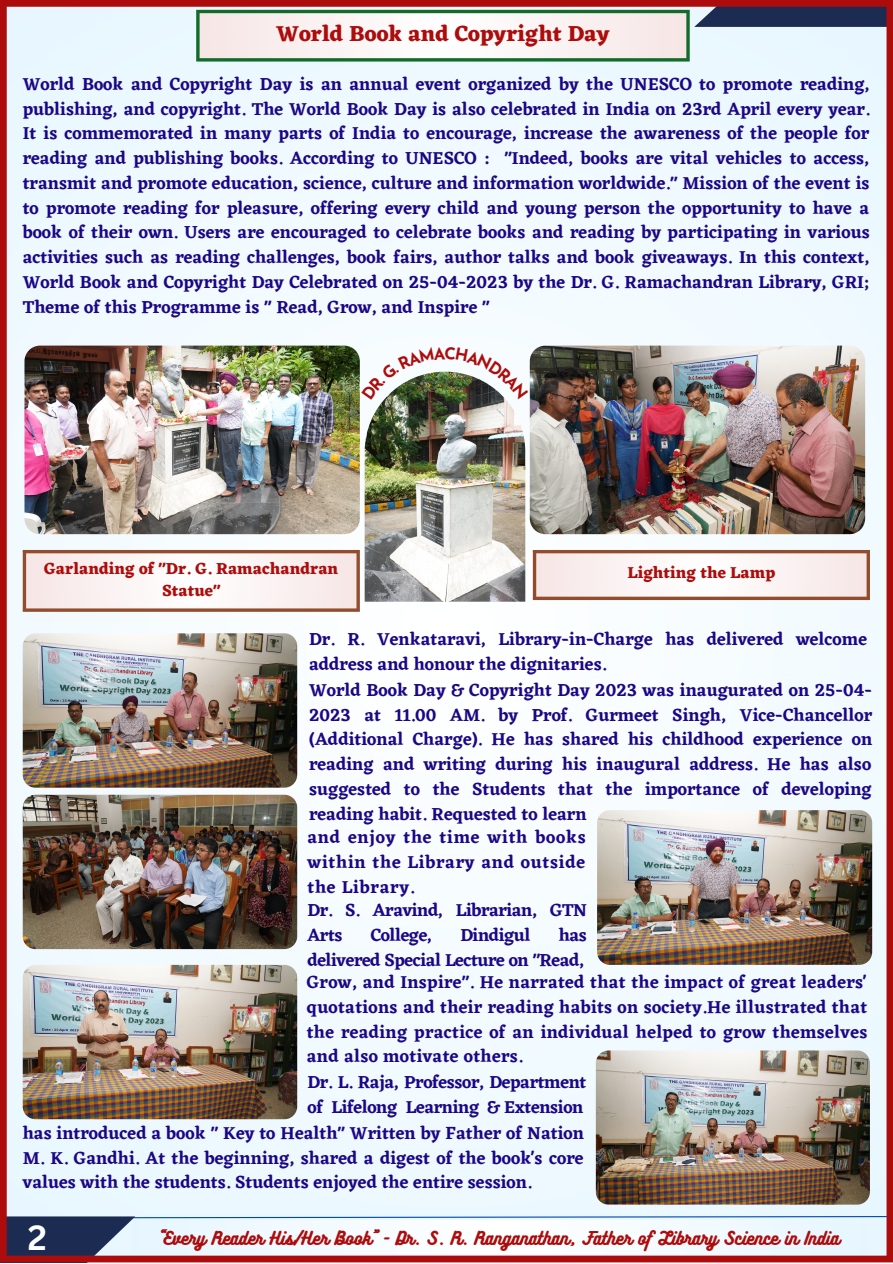
<style>
.page{position:relative;width:893px;height:1264px;background:#fff}
.page>*{position:absolute;margin:0;border:0;box-sizing:border-box;transform-origin:0 0}
.t1{font:700 34.05px "Canva Sans";color:#fff}
.t2{font:700 22.5px "Eczar";color:#ad0c0c}
.t3{font:600 18px/24.8px "Eczar";color:#1b0686;text-align:justify}
.t4{font:600 18px/24.8px "Eczar";letter-spacing:-.025em;color:#1b0686}
.t5{font:600 18px/24.8px "Eczar";letter-spacing:-.02em;color:#1b0686}
.t6{font:16.5px "Bukhari Script";color:#ad0c0c}
.t7{font:700 16.5px/22.5px "Eczar";color:#ad0c0c;text-align:center}
</style>
<div class="page">
<div style="left:0;top:0;width:892px;height:1262px;background:#f1faff"></div>
<svg style="left:135px;top:1216px;width:751px;height:2px;background:#6997d1"></svg>
<div style="left:0;top:1216px;width:135px;height:46px;background:#1c2b52"></div>
<div style="left:694px;top:0;width:198px;height:27px;background:#1c2b52"></div>
<img style="left:24px;top:345px;width:336px;height:189px;border-radius:16px">
<div style="left:197px;top:11px;width:491px;height:49px;background:#fbf2f2"></div>
<hr style="left:196px;top:13px;width:3px;height:45px;background:#136b29">
<hr style="left:686px;top:13px;width:3px;height:45px;background:#136b29">
<hr style="left:196px;top:10px;width:493px;height:3px;background:#136b29">
<svg style="left:196px;top:58px;width:493px;height:4px;background:#348049"></svg>
<div style="left:132px;top:1219px;width:733px;height:33px;background:#f3fbff"></div>
<img style="left:529px;top:345px;width:336px;height:189px;border-radius:16px">
<div style="left:24px;top:551px;width:334px;height:59px;background:#fbf2f2"></div>
<hr style="left:23px;top:553px;width:3px;height:55px;background:#914d2e">
<svg style="left:356px;top:553px;width:4px;height:55px"></svg>
<hr style="left:23px;top:550px;width:337px;height:3px;background:#914d2e">
<svg style="left:23px;top:608px;width:337px;height:4px"></svg>
<div style="left:534px;top:551px;width:334px;height:47px;background:#fbf2f2"></div>
<hr style="left:533px;top:553px;width:3px;height:43px;background:#914d2e">
<hr style="left:866px;top:553px;width:3px;height:43px;background:#914d2e">
<hr style="left:533px;top:550px;width:336px;height:3px;background:#914d2e">
<svg style="left:533px;top:596px;width:336px;height:4px"></svg>
<img style="left:597px;top:810px;width:275px;height:154px;border-radius:13px">
<img style="left:23px;top:964px;width:274px;height:155px;border-radius:13px">
<img style="left:595px;top:1050px;width:274px;height:154px;border-radius:13px">
<img style="left:364px;top:400px;width:161px;height:201px">
<img style="left:23px;top:633px;width:274px;height:154px;border-radius:13px">
<img style="left:23px;top:794px;width:274px;height:155px;border-radius:13px">
<div style="left:0;top:7px;width:7px;height:1248px;background:#ad0c0c"></div>
<div style="left:886px;top:7px;width:6px;height:1248px;background:#ad0c0c"></div>
<div style="left:0;top:0;width:892px;height:7px;background:#ad0c0c"></div>
<div style="left:0;top:1255px;width:892px;height:7px;background:#ad0c0c"></div>
<img style="left:384px;top:371px;width:122px;height:29px">
<p class="t2" style="left:276px;top:20px;width:335px">World Book and Copyright Day</p>
<p class="t3" style="left:23px;top:71px;width:848px">World Book and Copyright Day is an annual event organized by the UNESCO to promote reading, publishing, and copyright. The World Book Day is also celebrated in India on 23rd April every year.<br>It is commemorated in many parts of India to encourage, increase the awareness of the people for reading and publishing books. According to UNESCO : "Indeed, books are vital vehicles to access, transmit and promote education, science, culture and information worldwide." Mission of the event is to promote reading for pleasure, offering every child and young person the opportunity to have a book of their own. Users are encouraged to celebrate books and reading by participating in various activities such as reading challenges, book fairs, author talks and book giveaways. In this context, World Book and Copyright Day Celebrated on 25-04-2023 by the Dr. G. Ramachandran Library, GRI; Theme of this Programme is " Read, Grow, and Inspire "</p>
<p class="t7" style="left:44px;top:556px;width:295px">Garlanding of "Dr. G. Ramachandran<br>Statue"</p>
<p class="t7" style="left:627px;top:561px;width:149px">Lighting the Lamp</p>
<p class="t3" style="left:309px;top:626px;width:559px">Dr. R. Venkataravi, Library-in-Charge has delivered welcome address and honour the dignitaries.</p>
<p class="t3" style="left:309px;top:677px;width:564px">World Book Day &amp; Copyright Day 2023 was inaugurated on 25-04- 2023 at 11.00 AM. by Prof. Gurmeet Singh, Vice-Chancellor (Additional Charge). He has shared his childhood experience on reading and writing during his inaugural address. He has also suggested to the Students that the importance of developing reading habit. Requested to learn</p>
<p class="t3" style="left:307px;top:824px;width:280px">and enjoy the time with books within the Library and outside the Library.</p>
<p class="t4" style="left:307px;top:897px;width:281px">Dr. S. Aravind, Librarian, GTN<br>Arts</p>
<p class="t4" style="left:370px;top:922px;width:63px">College,</p>
<p class="t4" style="left:460px;top:922px;width:72px">Dindigul</p>
<p class="t4" style="left:307px;top:922px;width:281px;text-align:right">has<br>delivered Special Lecture on "Read,</p>
<p class="t3" style="left:307px;top:969px;width:562px">Grow, and Inspire". He narrated that the impact of great leaders' quotations and their reading habits on society.He illustrated that the reading practice of an individual helped to grow themselves and also motivate others.</p>
<p class="t5" style="left:307px;top:1069px;width:280px">Dr. L. Raja, Professor, Department of Lifelong Learning &amp; Extension</p>
<p class="t3" style="left:23px;top:1120px;width:562px">has introduced a book " Key to Health" Written by Father of Nation M. K. Gandhi. At the beginning, shared a digest of the book's core values with the students. Students enjoyed the entire session.</p>
<p class="t1" style="left:28px;top:1213px;width:20px">2</p>
<p class="t6" style="left:158px;top:1227px;width:682px">“Every Reader His/Her Book” - Dr. S. R. Ranganathan, Father of Library Science in India</p>
</div>
